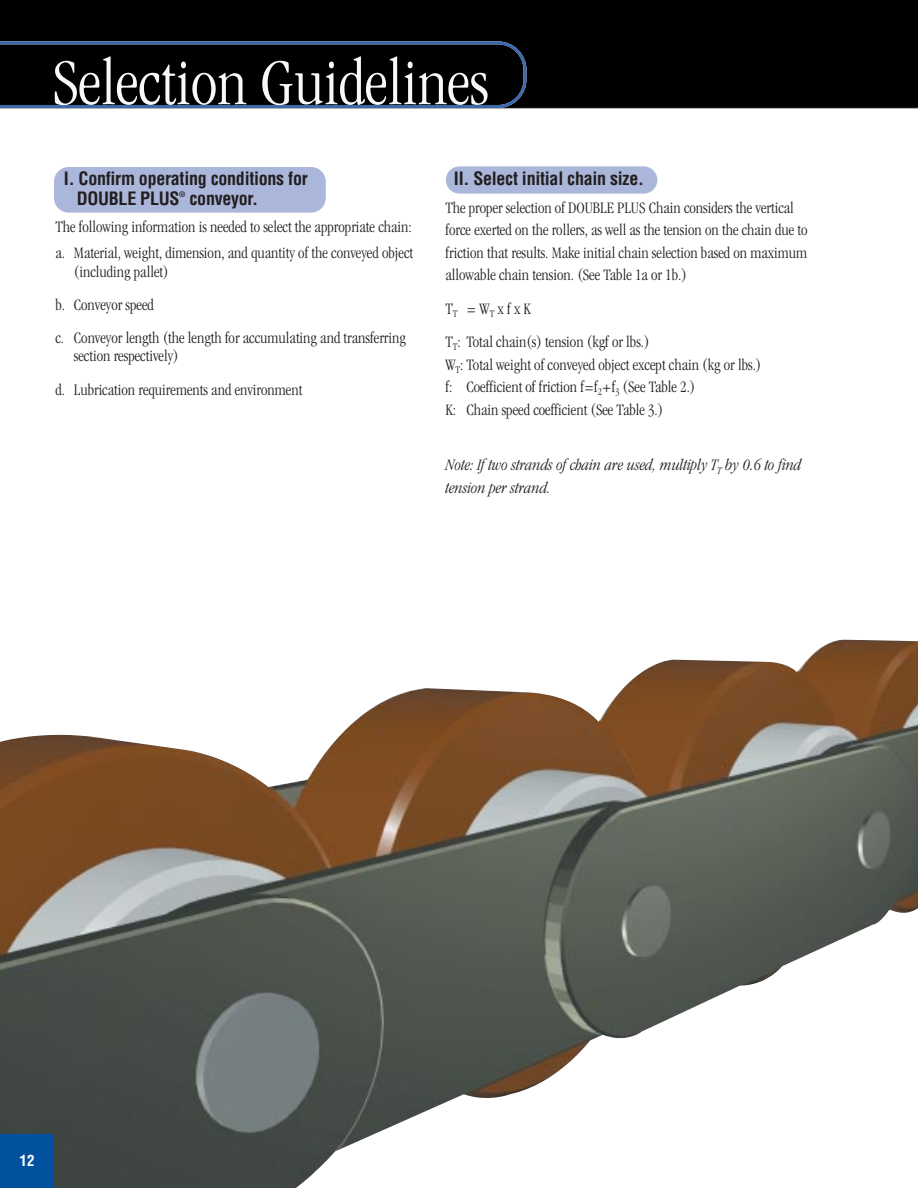
<style>
.page{position:relative;width:918px;height:1188px;background:#fff}
.page>*{position:absolute;margin:0;border:0;box-sizing:border-box;transform-origin:0 0}
.t1{font:300 condensed 67.5px "Garamond";color:#faf8f8}
.t2{font:700 condensed 18px/19.5px "Helvetica";letter-spacing:-.015em;color:#231f1f}
.t3{font:300 condensed 16.5px/22.5px "Garamond";color:#231f1f}
.t4{font:italic 300 condensed 16.5px/22.5px "Garamond";color:#231f1f}
.t5{font:700 condensed 15px "Helvetica";color:#fff}
.t6{font:700 condensed 7.5px "Helvetica";color:#231f1f}
</style>
<div class="page">
<div style="left:0;top:0;width:918px;height:108px;background:#000"></div>
<div style="left:446px;top:166px;width:211px;height:28px;background:#aab6da;border-radius:14px"></div>
<div style="left:54px;top:167px;width:272px;height:46px;background:#aab6da;border-radius:15px"></div>
<img style="left:0;top:639px;width:918px;height:549px">
<div style="left:0;top:1134px;width:54px;height:54px;background:#00529f"></div>
<svg style="left:0;top:41px;width:526px;height:67px;background:#070b11"></svg>
<h1 class="t1" style="left:52px;top:56px;width:438px">Selection Guidelines</h1>
<p class="t2" style="left:77px;top:170px;width:233px;text-indent:-13px">I. Confirm operating conditions for<br>DOUBLE PLUS</p>
<p class="t6" style="left:179px;top:191px;width:8px">®</p>
<p class="t2" style="left:190px;top:190px;width:70px">conveyor.</p>
<p class="t3" style="left:56px;top:215px;width:359px;line-height:25.8px">The following information is needed to select the appropriate chain: a. Material, weight, dimension, and quantity of the conveyed object</p>
<p class="t3" style="left:56px;top:256px;width:352px;line-height:33.3px;text-indent:18px">(including pallet)<br>b. Conveyor speed<br>c. Conveyor length (the length for accumulating and transferring</p>
<p class="t3" style="left:56px;top:341px;width:248px;line-height:33.3px;text-indent:18px">section respectively)<br>d. Lubrication requirements and environment</p>
<p class="t2" style="left:454px;top:170px;width:192px">II. Select initial chain size.</p>
<p class="t3" style="left:446px;top:198px;width:364px">The proper selection of DOUBLE PLUS Chain considers the vertical force exerted on the rollers, as well as the tension on the chain due to friction that results. Make initial chain selection based on maximum allowable chain tension. (See Table 1a or 1b.)</p>
<p class="t3" style="left:445px;top:293px;width:206px;line-height:33.3px">T<sub>T</sub> = W<sub>T</sub> x f x K<br>T<sub>T</sub>: Total chain(s) tension (kgf or lbs.)</p>
<p class="t3" style="left:446px;top:354px;width:317px">W<sub>T</sub>: Total weight of conveyed object except chain (kg or lbs.) f: Coefficient of friction f=f<sub>2</sub>+f<sub>3</sub> (See Table 2.)<br>K: Chain speed coefficient (See Table 3.)</p>
<p class="t4" style="left:446px;top:455px;width:357px">Note: If two strands of chain are used, multiply T<sub>T</sub> by 0.6 to find tension per strand.</p>
<p class="t5" style="left:20px;top:1155px;width:16px">12</p>
</div>
